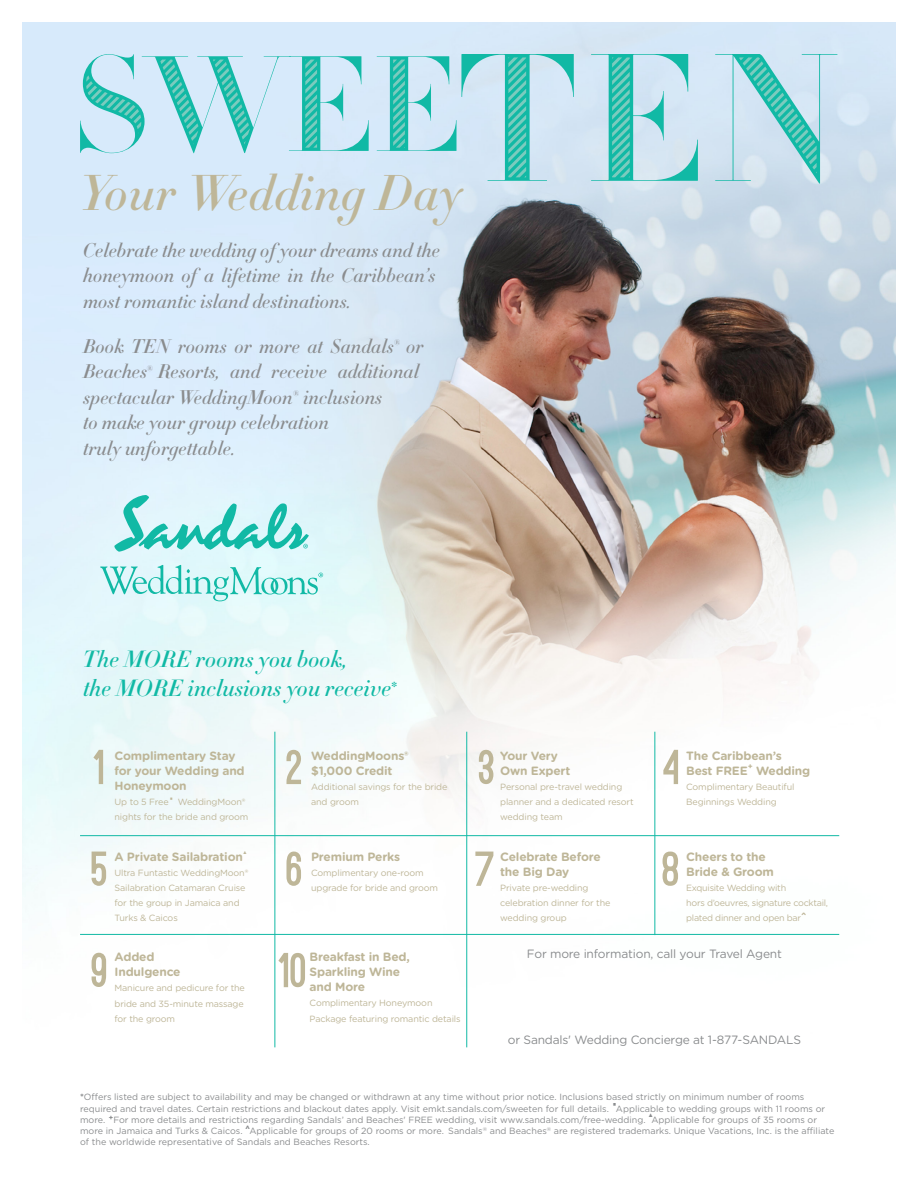
<style>
.page{position:relative;width:918px;height:1188px;background:#fff}
.page>*{position:absolute;margin:0;border:0;box-sizing:border-box;transform-origin:0 0}
.t1{font:italic 500 49.5px "Didot HTF 16";letter-spacing:.01em;color:#beb698}
.t2{font:25.5px "Gotham HTF";color:#8a8c8e}
.t3{font:italic 500 23.1px/29.4px "Didot HTF 16";color:#11b9a5}
.t4{font:21px "Gotham HTF";color:#beb698}
.t5{font:italic 500 19.5px/25.5px "Didot HTF 16";color:#8a8c8e}
.t6{font:700 12px/15px "Gotham Rounded";letter-spacing:-.015em;color:#beb698}
.t7{font:12px "Gotham Rounded";letter-spacing:-.015em;color:#8a8c8e}
.t8{font:9px/11.2px "Gotham HTF";color:#8a8c8e}
.t9{font:9px/15px "Gotham Rounded";letter-spacing:-.015em;color:#beb698}
.t10{font:italic 500 7.8px "Didot HTF 16";color:#8a8c8e}
.t11{font:700 7.8px "Gotham Rounded";color:#beb698}
.t12{font:5.25px "Arial";color:#8a8c8e}
.t13{font:4.35px "Arial";color:#beb698}
.s1{font-weight:700;font-style:normal;font-size:16.95px}
.s2{font-weight:700;font-size:12px}
.s3{font-weight:700}
</style>
<div class="page">
<img style="left:22px;top:23px;width:874px;height:1025px">
<svg style="left:80px;top:54px;width:289px;height:99px;background:#a9dde5"></svg>
<svg style="left:377px;top:54px;width:197px;height:127px;background:#a9dce3"></svg>
<svg style="left:591px;top:54px;width:107px;height:127px;background:#9fd8dc"></svg>
<svg style="left:715px;top:54px;width:123px;height:130px;background:#b0dbe3"></svg>
<hr style="left:80px;top:934px;width:759px;height:1px;background:#11b9a5">
<hr style="left:80px;top:835px;width:759px;height:1px;background:#11b9a5">
<svg style="left:93px;top:750px;width:10px;height:34px"></svg>
<svg style="left:286px;top:750px;width:15px;height:34px"></svg>
<svg style="left:479px;top:750px;width:14px;height:34px"></svg>
<svg style="left:663px;top:750px;width:15px;height:34px"></svg>
<svg style="left:92px;top:852px;width:14px;height:34px"></svg>
<svg style="left:286px;top:852px;width:15px;height:34px"></svg>
<svg style="left:475px;top:852px;width:18px;height:34px"></svg>
<svg style="left:663px;top:852px;width:15px;height:34px"></svg>
<svg style="left:92px;top:953px;width:14px;height:34px"></svg>
<svg style="left:278px;top:953px;width:27px;height:34px"></svg>
<hr style="left:274px;top:732px;width:1px;height:315px;background:#11b9a5">
<hr style="left:466px;top:732px;width:1px;height:315px;background:#11b9a5">
<hr style="left:654px;top:732px;width:1px;height:203px;background:#11b9a5">
<svg style="left:100px;top:565px;width:223px;height:36px;background:#b8ebea"></svg>
<svg style="left:113px;top:495px;width:196px;height:57px;background:#a3e4e2"></svg>
<h1 class="t1" style="left:79px;top:162px;width:384px">Your Wedding Day</h1>
<h3 class="t5" style="left:83px;top:238px;width:359px">Celebrate the wedding of your dreams and the honeymoon of a lifetime in the Caribbean’s most romantic island destinations.</h3>
<h3 class="t5" style="left:83px;top:334px;width:312px">Book TEN rooms or more at Sandals</h3>
<p class="t10" style="left:394px;top:338px;width:8px">®</p>
<h3 class="t5" style="left:406px;top:334px;width:19px">or</h3>
<h3 class="t5" style="left:83px;top:359px;width:337px;text-indent:75px">Resorts, and receive additional spectacular WeddingMoon</h3>
<h3 class="t5" style="left:83px;top:359px;width:66px">Beaches</h3>
<p class="t10" style="left:147px;top:363px;width:8px">®</p>
<h3 class="t5" style="left:83px;top:385px;width:301px;text-indent:220px">inclusions to make your group celebration<br>truly unforgettable.</h3>
<p class="t10" style="left:293px;top:389px;width:8px">®</p>
<h3 class="t3" style="left:83px;top:645px;width:316px">The MORE rooms you book,<br>the MORE inclusions you receive<span class="s1">*</span></h3>
<h3 class="t6" style="left:115px;top:748px;width:132px">Complimentary Stay for your Wedding and<br>Honeymoon</h3>
<p class="t9" style="left:115px;top:794px;width:56px">Up to 5 Free</p>
<h3 class="t4" style="left:169px;top:786px;width:7px">·</h3>
<p class="t9" style="left:115px;top:794px;width:135px;text-indent:63px">WeddingMoon® nights for the bride and groom</p>
<h3 class="t6" style="left:115px;top:849px;width:130px">A Private Sailabration</h3>
<p class="t13" style="left:243px;top:850px;width:6px">▲</p>
<p class="t9" style="left:115px;top:865px;width:135px">Ultra Funtastic WeddingMoon®<br>Sailabration Catamaran Cruise for the group in Jamaica and<br>Turks &amp; Caicos</p>
<h3 class="t6" style="left:115px;top:949px;width:68px">Added<br>Indulgence</h3>
<p class="t9" style="left:115px;top:980px;width:132px">Manicure and pedicure for the bride and 35-minute massage for the groom</p>
<h3 class="t6" style="left:311px;top:748px;width:99px">WeddingMoons® $1,000 Credit</h3>
<p class="t9" style="left:311px;top:779px;width:138px">Additional savings for the bride and groom</p>
<h3 class="t6" style="left:311px;top:849px;width:90px">Premium Perks</h3>
<p class="t9" style="left:311px;top:865px;width:129px">Complimentary one-room upgrade for bride and groom</p>
<h3 class="t6" style="left:310px;top:949px;width:102px">Breakfast in Bed,<br>Sparkling Wine and More</h3>
<p class="t9" style="left:310px;top:995px;width:152px">Complimentary Honeymoon<br>Package featuring romantic details</p>
<h3 class="t6" style="left:500px;top:748px;width:72px">Your Very<br>Own Expert</h3>
<p class="t9" style="left:500px;top:779px;width:135px">Personal pre-travel wedding planner and a dedicated resort wedding team</p>
<h3 class="t6" style="left:500px;top:849px;width:102px">Celebrate Before the Big Day</h3>
<p class="t9" style="left:500px;top:880px;width:112px">Private pre-wedding celebration dinner for the wedding group</p>
<h3 class="t6" style="left:686px;top:748px;width:97px">The Caribbean’s<br>Best FREE</h3>
<p class="t11" style="left:748px;top:761px;width:7px">+</p>
<h3 class="t6" style="left:756px;top:763px;width:56px">Wedding</h3>
<p class="t9" style="left:686px;top:779px;width:110px">Complimentary Beautiful<br>Beginnings Wedding</p>
<h3 class="t6" style="left:686px;top:849px;width:89px">Cheers to the<br>Bride &amp; Groom</h3>
<p class="t9" style="left:686px;top:880px;width:143px">Exquisite Wedding with<br>hors d’oeuvres, signature cocktail, plated dinner and open bar<span class="s2">^</span></p>
<h3 class="t7" style="left:527px;top:946px;width:257px">For more information, call your Travel Agent</h3>
<h3 class="t7" style="left:508px;top:1031px;width:295px">or Sandals' Wedding Concierge at 1-877-SANDALS</h3>
<p class="t8" style="left:80px;top:1091px;width:726px"><span class="s3">*</span>Offers listed are subject to availability and may be changed or withdrawn at any time without prior notice. Inclusions based strictly on minimum number of rooms required and travel dates. Certain restrictions and blackout dates apply. Visit emkt.sandals.com/sweeten for full details.</p>
<h2 class="t2" style="left:612px;top:1088px;width:8px">·</h2>
<p class="t8" style="left:80px;top:1103px;width:747px;text-indent:536px">Applicable to wedding groups with 11 rooms or more. <sup>+</sup>For more details and restrictions regarding Sandals’ and Beaches' FREE wedding, visit www.sandals.com/free-wedding.</p>
<p class="t12" style="left:648px;top:1112px;width:7px">▲</p>
<p class="t8" style="left:80px;top:1114px;width:756px;text-indent:571px">Applicable for groups of 35 rooms or more in Jamaica and Turks &amp; Caicos. <sup>^</sup>Applicable for groups of 20 rooms or more. Sandals<sup>®</sup> and Beaches<sup>®</sup> are registered trademarks. Unique Vacations, Inc. is the affiliate of the worldwide representative of Sandals and Beaches Resorts.</p>
</div>
